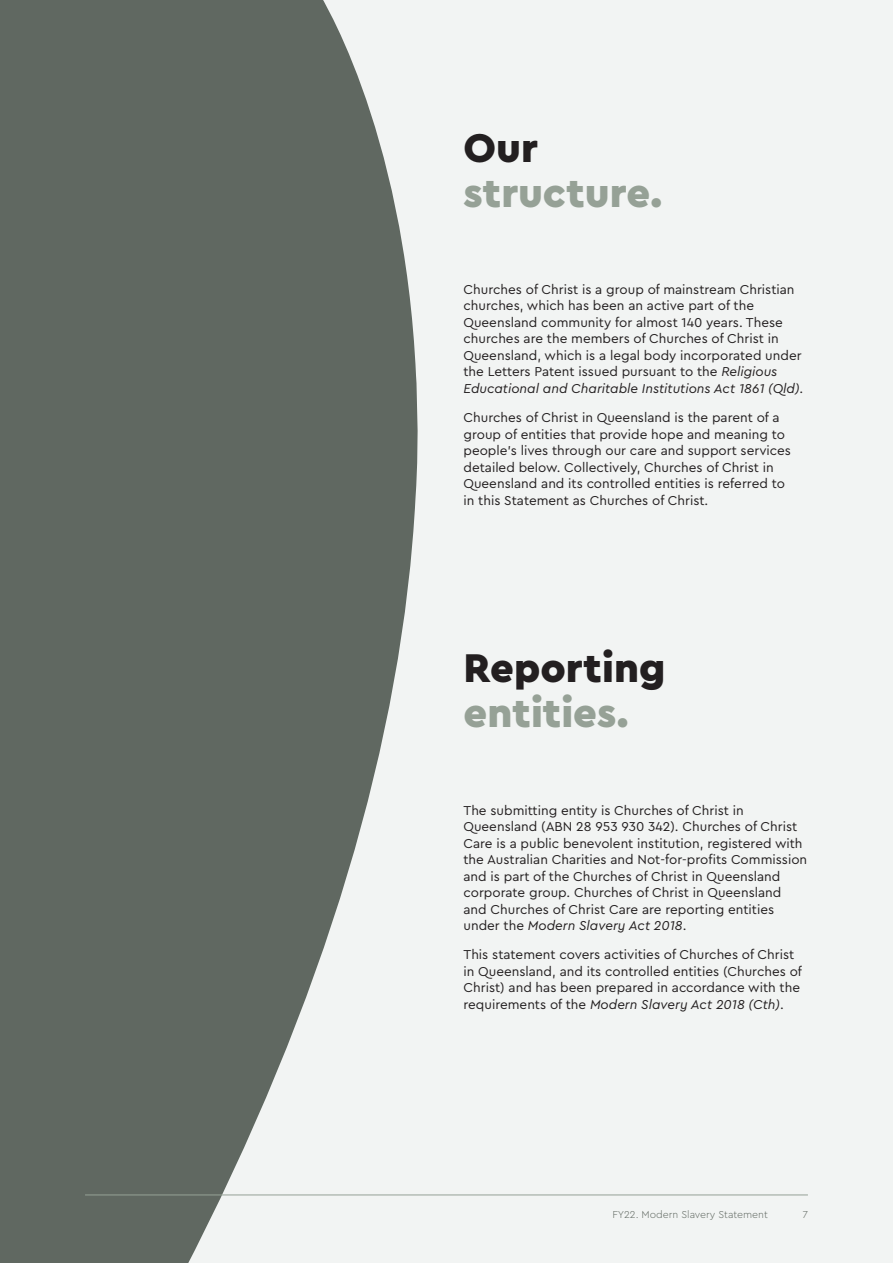
<style>
.page{position:relative;width:893px;height:1263px;background:#f2f4f3}
.page>*{position:absolute;margin:0;border:0;box-sizing:border-box;transform-origin:0 0}
.t1{font:900 42px "Cera Pro";color:#96a196}
.t2{font:900 42px "Cera Pro";color:#231f20}
.t3{font:13.5px/16.5px "Cera Pro";color:#231f20}
.t4{font:300 10.5px "Cera Pro";color:#606861}
.s1{font-style:italic}
</style>
<div class="page">
<svg style="left:0;top:0;width:420px;height:1263px;background:#747c75"></svg>
<hr style="left:85px;top:1194px;width:723px;height:1px;background:#96a196">
<h1 class="t2" style="left:463px;top:119px;width:76px">Our</h1>
<h1 class="t1" style="left:463px;top:164px;width:200px">structure.</h1>
<p class="t3" style="left:463px;top:281px;width:341px">Churches of Christ is a group of mainstream Christian churches, which has been an active part of the Queensland community for almost 140 years. These churches are the members of Churches of Christ in Queensland, which is a legal body incorporated under the Letters Patent issued pursuant to the <span class="s1">Religious Educational and Charitable Institutions Act 1861 (Qld)</span>.</p>
<p class="t3" style="left:463px;top:409px;width:329px">Churches of Christ in Queensland is the parent of a group of entities that provide hope and meaning to people’s lives through our care and support services detailed below. Collectively, Churches of Christ in Queensland and its controlled entities is referred to in this Statement as Churches of Christ.</p>
<h1 class="t2" style="left:463px;top:640px;width:203px">Reporting</h1>
<h1 class="t1" style="left:463px;top:685px;width:167px">entities.</h1>
<p class="t3" style="left:463px;top:801px;width:345px">The submitting entity is Churches of Christ in Queensland (ABN 28 953 930 342). Churches of Christ Care is a public benevolent institution, registered with the Australian Charities and Not-for-profits Commission and is part of the Churches of Christ in Queensland corporate group. Churches of Christ in Queensland and Churches of Christ Care are reporting entities under the <span class="s1">Modern Slavery Act 2018</span>.</p>
<p class="t3" style="left:463px;top:946px;width:340px">This statement covers activities of Churches of Christ in Queensland, and its controlled entities (Churches of Christ) and has been prepared in accordance with the requirements of the <span class="s1">Modern Slavery Act 2018 (Cth)</span>.</p>
<p class="t4" style="left:612px;top:1208px;width:157px">FY22. Modern Slavery Statement</p>
<p class="t4" style="left:803px;top:1208px;width:7px">7</p>
</div>
